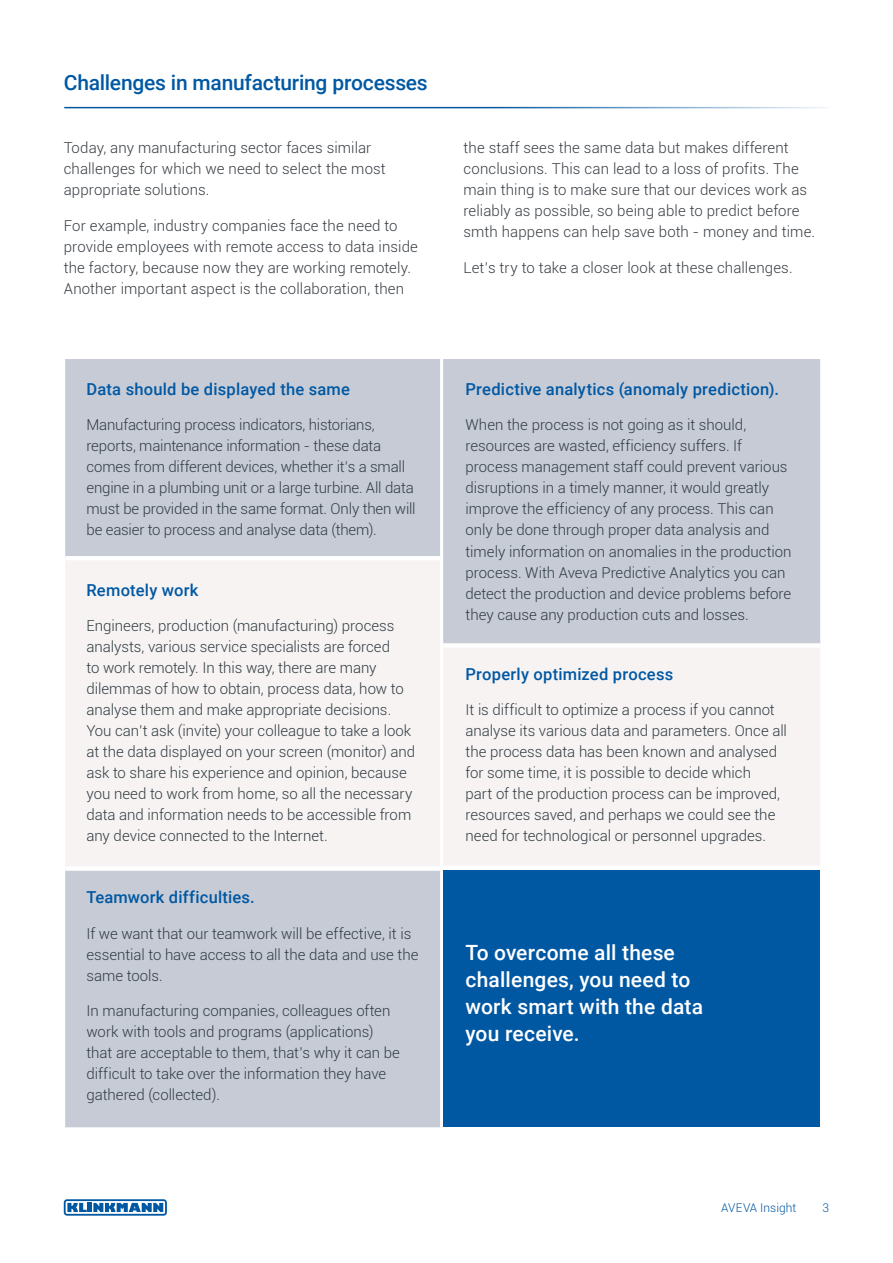
<style>
.page{position:relative;width:893px;height:1263px;background:#fff}
.page>*{position:absolute;margin:0;border:0;box-sizing:border-box;transform-origin:0 0}
.t1{font:500 21px/27px "Roboto";letter-spacing:.01em;color:#fff}
.t2{font:500 21px "Roboto";letter-spacing:-.01em;color:#0058a3}
.t3{font:500 16.5px "Roboto";letter-spacing:.015em;color:#0058a3}
.t4{font:300 15px/21px "Roboto";letter-spacing:-.005em;color:#303c42}
.t5{font:300 15px/21px "Roboto";letter-spacing:.01em;color:#373d43}
.t6{font:300 12px "Roboto";color:#0058a3}
</style>
<div class="page">
<div style="left:65px;top:359px;width:375px;height:768px;background:#c7cbd5"></div>
<div style="left:64px;top:558px;width:377px;height:311px;background:#f7f3f3"></div>
<hr style="left:64px;top:558px;width:1px;height:311px;background:#fff">
<hr style="left:65px;top:556px;width:375px;height:4px;background:#fff">
<hr style="left:440px;top:558px;width:1px;height:311px;background:#fff">
<div style="left:65px;top:866px;width:375px;height:5px;background:#fff"></div>
<div style="left:442px;top:358px;width:379px;height:287px;background:#c7cbd5"></div>
<div style="left:442px;top:645px;width:379px;height:223px;background:#f7f3f3"></div>
<hr style="left:442px;top:359px;width:1px;height:286px;background:#fff">
<hr style="left:442px;top:358px;width:380px;height:1px;background:#fff">
<hr style="left:820px;top:359px;width:2px;height:286px;background:#fff">
<hr style="left:442px;top:645px;width:1px;height:221px;background:#fff">
<svg style="left:443px;top:643px;width:377px;height:4px;fill:#fff"></svg>
<hr style="left:820px;top:645px;width:2px;height:221px;background:#fff">
<hr style="left:442px;top:866px;width:380px;height:4px;background:#fff">
<svg style="left:64px;top:1199px;width:103px;height:17px"></svg>
<hr style="left:64px;top:107px;width:765px;height:1px;background:#0058a3">
<div style="left:443px;top:871px;width:377px;height:256px;background:#0058a3"></div>
<h1 class="t2" style="left:64px;top:68px;width:365px">Challenges in manufacturing processes</h1>
<p class="t5" style="left:64px;top:137px;width:323px">Today, any manufacturing sector faces similar challenges for which we need to select the most appropriate solutions.</p>
<p class="t5" style="left:64px;top:214px;width:356px">For example, industry companies face the need to provide employees with remote access to data inside the factory, because now they are working remotely.<br>Another important aspect is the collaboration, then</p>
<p class="t3" style="left:86px;top:378px;width:265px">Data should be displayed the same</p>
<p class="t4" style="left:86px;top:414px;width:331px">Manufacturing process indicators, historians, reports, maintenance information - these data comes from different devices, whether it’s a small engine in a plumbing unit or a large turbine. All data must be provided in the same format. Only then will be easier to process and analyse data (them).</p>
<p class="t3" style="left:86px;top:578px;width:113px">Remotely work</p>
<p class="t4" style="left:86px;top:615px;width:330px">Engineers, production (manufacturing) process analysts, various service specialists are forced<br>to work remotely. In this way, there are many dilemmas of how to obtain, process data, how to analyse them and make appropriate decisions.<br>You can’t ask (invite) your colleague to take a look at the data displayed on your screen (monitor) and ask to share his experience and opinion, because you need to work from home, so all the necessary data and information needs to be accessible from any device connected to the Internet.</p>
<p class="t3" style="left:86px;top:886px;width:170px">Teamwork difficulties.</p>
<p class="t4" style="left:86px;top:922px;width:334px">If we want that our teamwork will be effective, it is essential to have access to all the data and use the same tools.</p>
<p class="t4" style="left:86px;top:1000px;width:315px">In manufacturing companies, colleagues often work with tools and programs (applications) that are acceptable to them, that’s why it can be difficult to take over the information they have gathered (collected).</p>
<p class="t5" style="left:463px;top:137px;width:353px">the staff sees the same data but makes different conclusions. This can lead to a loss of profits. The main thing is to make sure that our devices work as reliably as possible, so being able to predict before smth happens can help save both - money and time.</p>
<p class="t5" style="left:463px;top:256px;width:331px">Let’s try to take a closer look at these challenges.</p>
<p class="t3" style="left:465px;top:378px;width:315px">Predictive analytics (anomaly prediction).</p>
<p class="t4" style="left:465px;top:414px;width:328px">When the process is not going as it should, resources are wasted, efficiency suffers. If process management staff could prevent various disruptions in a timely manner, it would greatly improve the efficiency of any process. This can only be done through proper data analysis and timely information on anomalies in the production process. With Aveva Predictive Analytics you can detect the production and device problems before they cause any production cuts and losses.</p>
<p class="t3" style="left:465px;top:662px;width:209px">Properly optimized process</p>
<p class="t4" style="left:465px;top:699px;width:323px">It is difficult to optimize a process if you cannot analyse its various data and parameters. Once all the process data has been known and analysed for some time, it is possible to decide which<br>part of the production process can be improved, resources saved, and perhaps we could see the need for technological or personnel upgrades.</p>
<h1 class="t1" style="left:465px;top:938px;width:239px">To overcome all these challenges, you need to work smart with the data you receive.</h1>
<p class="t6" style="left:721px;top:1199px;width:77px">AVEVA Insight</p>
<p class="t6" style="left:822px;top:1199px;width:8px">3</p>
</div>
